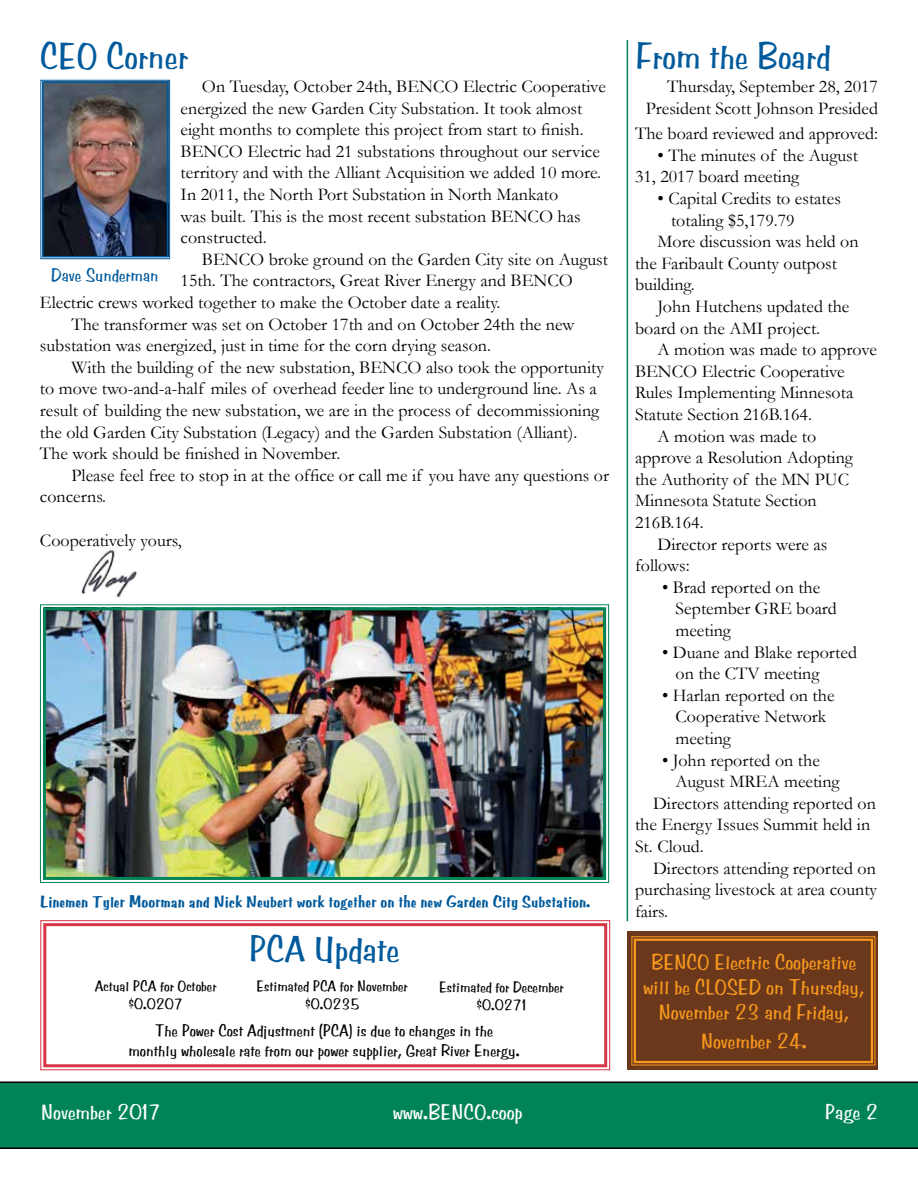
<style>
.page{position:relative;width:918px;height:1188px;background:#fff}
.page>*{position:absolute;margin:0;border:0;box-sizing:border-box;transform-origin:0 0}
.t1{font:36px "Cg Benguiat Frisky";color:#005a9c}
.t2{font:21px/25.2px "Cg Benguiat Frisky";color:#f8991d;text-align:center}
.t3{font:21px "Cg Benguiat Frisky";color:#fff}
.t4{font:18px/21.6px "Garamond";color:#000}
.t5{font:18px "Cg Benguiat Frisky";color:#005a9c}
.t6{font:16.5px/19.8px "Cg Benguiat Frisky";color:#000;text-align:center}
.t7{font:700 16.5px "Cg Benguiat Frisky";color:#005a9c}
.t8{font:15px/18px "Cg Benguiat Frisky";color:#000;text-align:center}
</style>
<div class="page">
<div style="left:0;top:1082px;width:918px;height:67px;background:#008457"></div>
<hr style="left:627px;top:40px;width:1px;height:881px;background:#008457">
<img style="left:40px;top:80px;width:130px;height:179px">
<div style="left:42px;top:82px;width:126px;height:175px;border:2px solid #005a9c"></div>
<img style="left:81px;top:549px;width:56px;height:49px">
<svg style="left:40px;top:920px;width:571px;height:151px"></svg>
<div style="left:43px;top:923px;width:564px;height:144px;border:3px solid #d73647"></div>
<div style="left:627px;top:932px;width:251px;height:138px;background:#6c381c"></div>
<svg style="left:631px;top:936px;width:245px;height:130px"></svg>
<div style="left:634px;top:939px;width:239px;height:124px;border:2px solid #f8991d"></div>
<img style="left:39px;top:604px;width:571px;height:279px">
<div style="left:43px;top:607px;width:563px;height:273px;border:3px solid #008457"></div>
<h1 class="t1" style="left:40px;top:33px;width:149px">CEO Corner</h1>
<h1 class="t1" style="left:635px;top:33px;width:197px">From the Board</h1>
<p class="t4" style="left:181px;top:75px;width:427px;text-indent:21px">On Tuesday, October 24th, BENCO Electric Cooperative energized the new Garden City Substation. It took almost eight months to complete this project from start to finish.<br>BENCO Electric had 21 substations throughout our service territory and with the Alliant Acquisition we added 10 more.<br>In 2011, the North Port Substation in North Mankato<br>was built. This is the most recent substation BENCO has constructed.</p>
<p class="t4" style="left:202px;top:248px;width:408px">BENCO broke ground on the Garden City site on August</p>
<p class="t4" style="left:181px;top:270px;width:394px">15th. The contractors, Great River Energy and BENCO</p>
<p class="t4" style="left:40px;top:291px;width:462px">Electric crews worked together to make the October date a reality.</p>
<p class="t4" style="left:71px;top:313px;width:505px">The transformer was set on October 17th and on October 24th the new</p>
<p class="t4" style="left:40px;top:334px;width:453px">substation was energized, just in time for the corn drying season.</p>
<p class="t4" style="left:71px;top:356px;width:534px">With the building of the new substation, BENCO also took the opportunity</p>
<p class="t4" style="left:40px;top:378px;width:558px">to move two-and-a-half miles of overhead feeder line to underground line. As a</p>
<p class="t4" style="left:40px;top:399px;width:561px">result of building the new substation, we are in the process of decommissioning</p>
<p class="t4" style="left:40px;top:421px;width:539px">the old Garden City Substation (Legacy) and the Garden Substation (Alliant).</p>
<p class="t4" style="left:40px;top:442px;width:302px">The work should be finished in November.</p>
<p class="t4" style="left:71px;top:464px;width:539px">Please feel free to stop in at the office or call me if you have any questions or</p>
<p class="t4" style="left:40px;top:486px;width:68px">concerns.</p>
<p class="t4" style="left:40px;top:529px;width:143px">Cooperatively yours,</p>
<p class="t5" style="left:51px;top:264px;width:109px">Dave Sunderman</p>
<p class="t7" style="left:40px;top:891px;width:552px">Linemen Tyler Moorman and Nick Neubert work together on the new Garden City Substation.</p>
<h1 class="t1" style="left:249px;top:926px;width:152px">PCA Update</h1>
<p class="t8" style="left:95px;top:977px;width:123px">Actual PCA for October $0.0207</p>
<p class="t8" style="left:257px;top:977px;width:153px">Estimated PCA for November $0.0235</p>
<p class="t8" style="left:439px;top:977px;width:126px">Estimated for December $0.0271</p>
<p class="t6" style="left:129px;top:1020px;width:393px">The Power Cost Adjustment (PCA) is due to changes in the<br>monthly wholesale rate from our power supplier, Great River Energy.</p>
<p class="t4" style="left:646px;top:75px;width:234px;text-align:right">Thursday, September 28, 2017<br>President Scott Johnson Presided</p>
<p class="t4" style="left:635px;top:123px;width:245px">The board reviewed and approved:</p>
<p class="t4" style="left:635px;top:144px;width:225px;text-indent:22px">• The minutes of the August<br>31, 2017 board meeting</p>
<p class="t4" style="left:658px;top:187px;width:185px">• Capital Credits to estates</p>
<p class="t4" style="left:671px;top:209px;width:125px">totaling $5,179.79</p>
<p class="t4" style="left:658px;top:231px;width:203px">More discussion was held on</p>
<p class="t4" style="left:635px;top:252px;width:204px">the Faribault County outpost</p>
<p class="t4" style="left:635px;top:274px;width:61px">building.</p>
<p class="t4" style="left:658px;top:295px;width:193px">John Hutchens updated the</p>
<p class="t4" style="left:635px;top:317px;width:187px">board on the AMI project.</p>
<p class="t4" style="left:658px;top:339px;width:221px">A motion was made to approve</p>
<p class="t4" style="left:635px;top:360px;width:211px">BENCO Electric Cooperative</p>
<p class="t4" style="left:635px;top:382px;width:220px">Rules Implementing Minnesota</p>
<p class="t4" style="left:635px;top:403px;width:178px">Statute Section 216B.164.</p>
<p class="t4" style="left:658px;top:425px;width:160px">A motion was made to</p>
<p class="t4" style="left:635px;top:447px;width:219px">approve a Resolution Adopting</p>
<p class="t4" style="left:635px;top:468px;width:216px">the Authority of the MN PUC</p>
<p class="t4" style="left:635px;top:490px;width:183px">Minnesota Statute Section</p>
<p class="t4" style="left:635px;top:511px;width:70px">216B.164.</p>
<p class="t4" style="left:658px;top:533px;width:171px">Director reports were as</p>
<p class="t4" style="left:635px;top:555px;width:56px">follows:</p>
<p class="t4" style="left:676px;top:576px;width:163px;text-indent:-14px">• Brad reported on the<br>September GRE board meeting</p>
<p class="t4" style="left:676px;top:641px;width:183px;text-indent:-14px">• Duane and Blake reported on the CTV meeting</p>
<p class="t4" style="left:676px;top:684px;width:161px;text-indent:-14px">• Harlan reported on the<br>Cooperative Network meeting</p>
<p class="t4" style="left:662px;top:749px;width:159px">• John reported on the</p>
<p class="t4" style="left:676px;top:771px;width:166px">August MREA meeting</p>
<p class="t4" style="left:653px;top:792px;width:224px">Directors attending reported on</p>
<p class="t4" style="left:635px;top:814px;width:237px">the Energy Issues Summit held in</p>
<p class="t4" style="left:635px;top:835px;width:70px">St. Cloud.</p>
<p class="t4" style="left:653px;top:857px;width:224px">Directors attending reported on</p>
<p class="t4" style="left:635px;top:879px;width:244px">purchasing livestock at area county</p>
<p class="t4" style="left:635px;top:900px;width:35px">fairs.</p>
<p class="t2" style="left:643px;top:949px;width:223px">BENCO Electric Cooperative will be CLOSED on Thursday,<br>November 23 and Friday,</p>
<p class="t2" style="left:701px;top:1028px;width:108px">November 24.</p>
<p class="t3" style="left:41px;top:1098px;width:121px">November 2017</p>
<p class="t3" style="left:393px;top:1098px;width:131px">www.BENCO.coop</p>
<p class="t3" style="left:825px;top:1098px;width:55px">Page 2</p>
</div>
